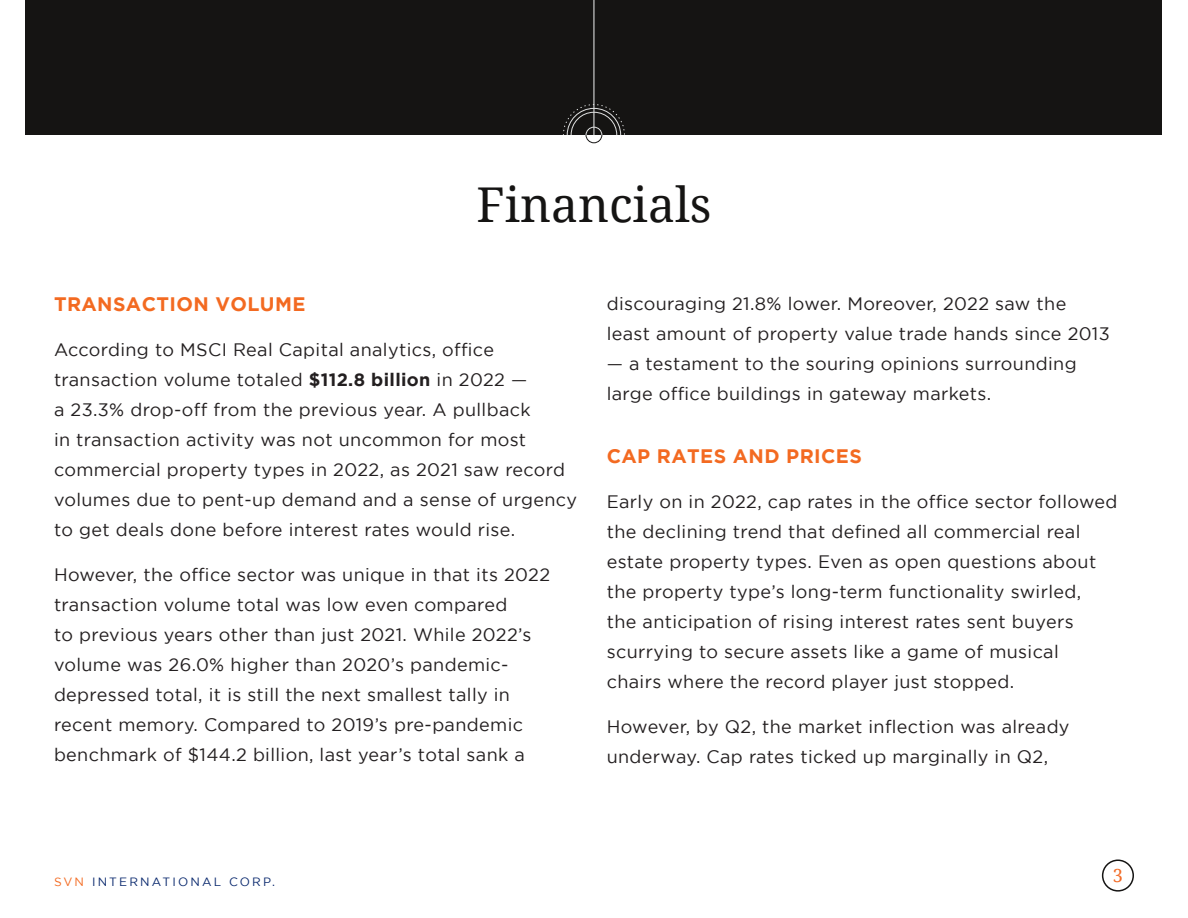
<style>
.page{position:relative;width:1188px;height:918px;background:#fff}
.page>*{position:absolute;margin:0;border:0;box-sizing:border-box;transform-origin:0 0}
.chapter_heads{font:48px "Noto Serif";color:#151413}
.Ebook_intro{font:700 19.5px "Gotham";letter-spacing:.02em;color:#f36a21}
.Ebook_intro-2{font:18px/30px "Gotham";letter-spacing:.02em;color:#231f20}
.t1{font:18px "Noto Serif";color:#f26b26}
.Ebook_subtitle{font:12px "Gotham";letter-spacing:.18em;color:#09286d}
.s1{font-weight:700}
.s2{color:#f36a21}
</style>
<div class="page">
<div style="left:1102px;top:859px;width:32px;height:33px;border:2px solid #151413;border-radius:50%"></div>
<div style="left:26px;top:0;width:1136px;height:135px;background:#151413"></div>
<hr style="left:594px;top:0;width:1px;height:135px;background:#f0f1f1">
<svg style="left:563px;top:104px;width:62px;height:39px"></svg>
<p class="chapter_heads" style="left:476px;top:172px;width:237px">Financials</p>
<p class="Ebook_intro" style="left:54px;top:293px;width:253px">TRANSACTION VOLUME</p>
<p class="Ebook_intro-2" style="left:54px;top:334px;width:525px">According to MSCI Real Capital analytics, office transaction volume totaled <span class="s1">$112.8 billion</span> in 2022 —<br>a 23.3% drop-off from the previous year. A pullback<br>in transaction activity was not uncommon for most commercial property types in 2022, as 2021 saw record volumes due to pent-up demand and a sense of urgency to get deals done before interest rates would rise.</p>
<p class="Ebook_intro-2" style="left:54px;top:559px;width:498px">However, the office sector was unique in that its 2022 transaction volume total was low even compared<br>to previous years other than just 2021. While 2022’s volume was 26.0% higher than 2020’s pandemic&shy;depressed total, it is still the next smallest tally in recent memory. Compared to 2019’s pre-pandemic benchmark of $144.2 billion, last year’s total sank a</p>
<p class="Ebook_intro-2" style="left:607px;top:288px;width:505px">discouraging 21.8% lower. Moreover, 2022 saw the least amount of property value trade hands since 2013</p>
<p class="Ebook_intro-2" style="left:607px;top:348px;width:471px">— a testament to the souring opinions surrounding large office buildings in gateway markets.</p>
<p class="Ebook_intro" style="left:607px;top:445px;width:257px">CAP RATES AND PRICES</p>
<p class="Ebook_intro-2" style="left:607px;top:487px;width:512px">Early on in 2022, cap rates in the office sector followed the declining trend that defined all commercial real estate property types. Even as open questions about the property type’s long-term functionality swirled,<br>the anticipation of rising interest rates sent buyers scurrying to secure assets like a game of musical chairs where the record player just stopped.</p>
<p class="Ebook_intro-2" style="left:607px;top:712px;width:464px">However, by Q2, the market inflection was already underway. Cap rates ticked up marginally in Q2,</p>
<p class="Ebook_subtitle" style="left:54px;top:875px;width:222px"><span class="s2">SVN</span> INTERNATIONAL CORP.</p>
<p class="t1" style="left:1113px;top:863px;width:12px">3</p>
</div>
